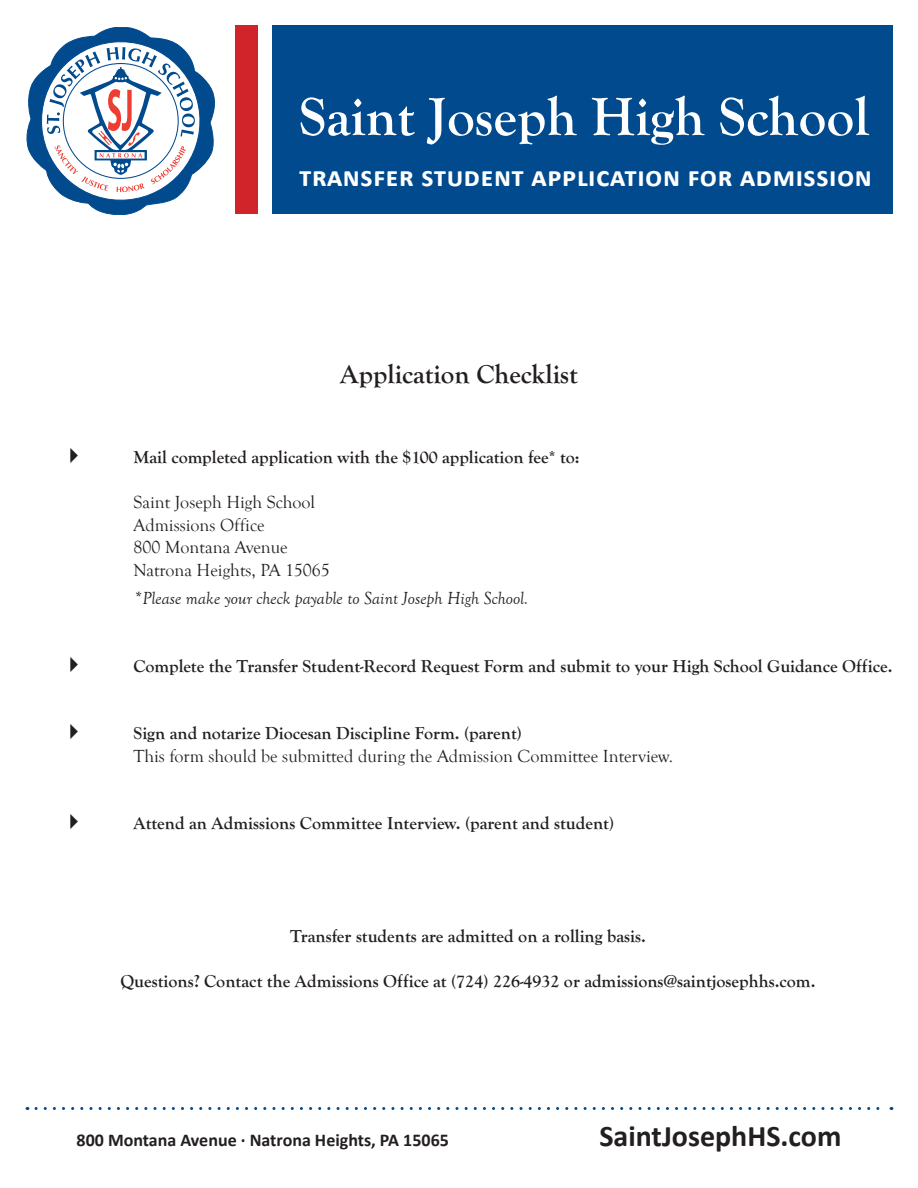
<style>
.page{position:relative;width:918px;height:1188px;background:#fff}
.page>*{position:absolute;margin:0;border:0;box-sizing:border-box;transform-origin:0 0}
.t1{font:700 55.5px "Goudy Old Style T";color:#fff}
.t2{font:700 30px "Calibri";color:#231f20}
.t3{font:700 28.5px "Calibri";letter-spacing:.02em;color:#fff}
.t4{font:700 27px "Goudy Old Style T";color:#231f20}
.t5{font:700 18px "Goudy Old Style T";color:#231f20}
.t6{font:18px "Goudy Old Style T";color:#231f20}
.t7{font:italic 18px "Goudy Old Style T";color:#231f20}
.t8{font:700 18px "Calibri";color:#231f20}
</style>
<div class="page">
<svg style="left:36px;top:1107px;width:856px;height:3px"></svg>
<div style="left:272px;top:26px;width:620px;height:188px;background:#004a8d"></div>
<svg style="left:27px;top:27px;width:188px;height:188px"></svg>
<div style="left:235px;top:26px;width:23px;height:188px;background:#d1232a"></div>
<p class="t1" style="left:299px;top:86px;width:572px">Saint Joseph High School</p>
<p class="t3" style="left:299px;top:158px;width:574px">transfer student application for admission</p>
<p class="t4" style="left:340px;top:359px;width:239px">Application Checklist</p>
<p class="t5" style="left:62px;top:447px;width:520px">✔ Mail completed application with the $100 application fee* to:</p>
<p class="t6" style="left:134px;top:493px;width:183px">Saint Joseph High School</p>
<p class="t6" style="left:134px;top:515px;width:133px">Admissions Office</p>
<p class="t6" style="left:134px;top:538px;width:156px">800 Montana Avenue</p>
<p class="t6" style="left:134px;top:560px;width:198px">Natrona Heights, PA 15065</p>
<p class="t7" style="left:134px;top:589px;width:396px">*Please make your check payable to Saint Joseph High School.</p>
<p class="t5" style="left:62px;top:656px;width:832px">✔ Complete the Transfer Student-Record Request Form and submit to your High School Guidance Office.</p>
<p class="t5" style="left:62px;top:723px;width:462px">✔ Sign and notarize Diocesan Discipline Form. (parent)</p>
<p class="t6" style="left:134px;top:746px;width:541px">This form should be submitted during the Admission Committee Interview.</p>
<p class="t5" style="left:62px;top:813px;width:554px">✔ Attend an Admissions Committee Interview. (parent and student)</p>
<p class="t5" style="left:290px;top:926px;width:357px">Transfer students are admitted on a rolling basis.</p>
<p class="t5" style="left:120px;top:971px;width:697px">Questions? Contact the Admissions Office at (724) 226-4932 or admissions@saintjosephhs.com.</p>
<p class="t8" style="left:77px;top:1129px;width:374px">800 Montana Avenue · Natrona Heights, PA 15065</p>
<p class="t2" style="left:599px;top:1117px;width:243px">SaintJosephHS.com</p>
</div>
